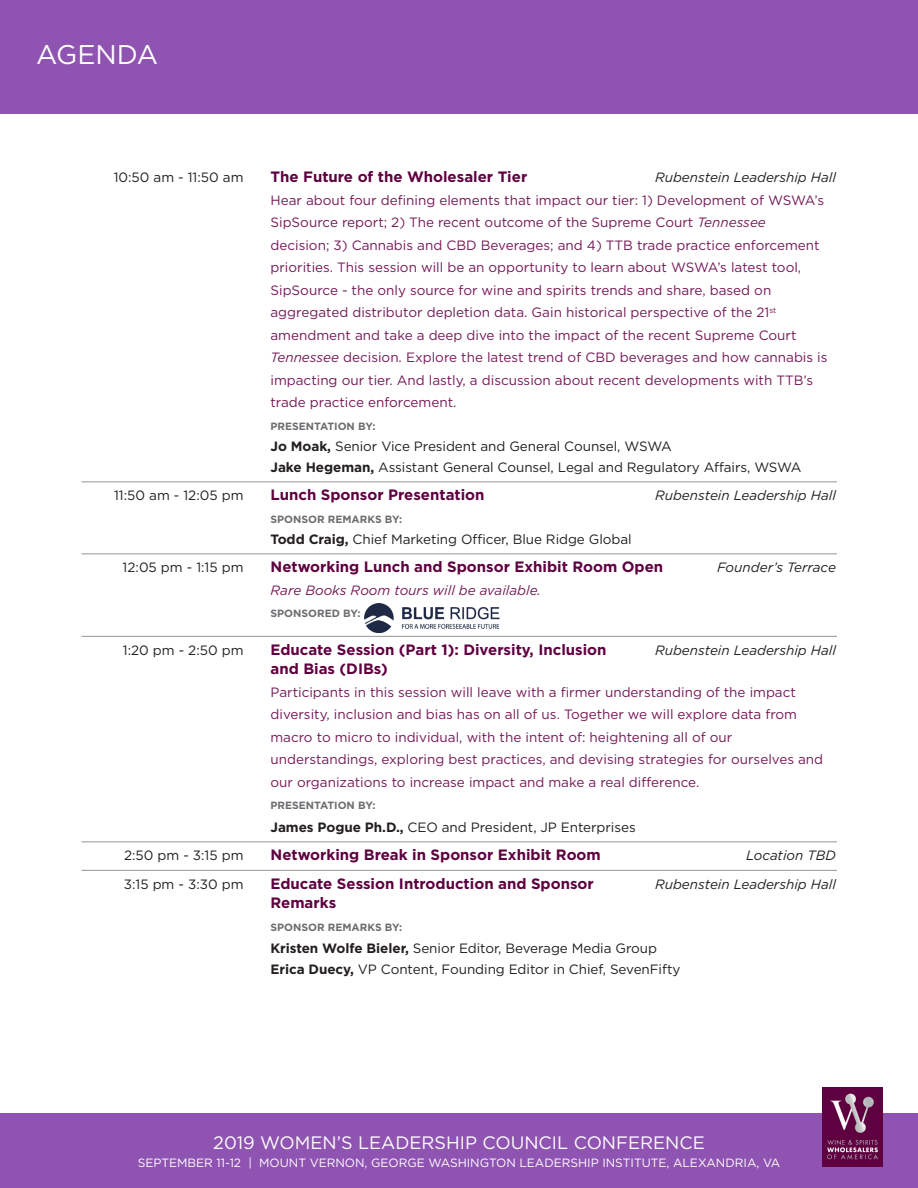
<style>
.page{position:relative;width:918px;height:1188px;background:#fff}
.page>*{position:absolute;margin:0;border:0;box-sizing:border-box;transform-origin:0 0}
.t1{font:27px "Gotham";color:#fff}
.t2{font:18px "Gotham";color:#fff}
.t3{font:700 15px "Gotham";color:#5f0040}
.t4{font:13.5px/22.5px "Gotham";color:#751a58}
.t5{font:13.5px/21px "Gotham";letter-spacing:-.005em;color:#231f20}
.t6{font:italic 13.5px "Gotham";color:#231f20}
.t7{font:italic 13.5px "Gotham";color:#751a58}
.t8{font:12px "Gotham";color:#fff}
.t9{font:700 10.5px "Gotham";color:#6c6d70}
.s1{font-style:italic;color:#231f20}
.s2{font-style:italic}
.s3{font-weight:700}
</style>
<div class="page">
<hr style="left:82px;top:482px;width:755px;height:1px;background:#939598">
<hr style="left:82px;top:554px;width:755px;height:1px;background:#939598">
<hr style="left:82px;top:636px;width:755px;height:1px;background:#939598">
<hr style="left:82px;top:842px;width:755px;height:1px;background:#939598">
<hr style="left:82px;top:870px;width:755px;height:1px;background:#939598">
<div style="left:0;top:0;width:918px;height:113px;background:#8f53b1"></div>
<div style="left:0;top:1114px;width:918px;height:74px;background:#8f53b1"></div>
<img style="left:823px;top:1087px;width:60px;height:79px">
<img style="left:364px;top:604px;width:135px;height:29px">
<p class="t1" style="left:36px;top:38px;width:124px">AGENDA</p>
<p class="t5" style="left:114px;top:167px;width:131px">10:50 am - 11:50 am</p>
<p class="t3" style="left:271px;top:167px;width:258px">The Future of the Wholesaler Tier</p>
<p class="t4" style="left:271px;top:166px;width:567px;text-indent:385px"><span class="s1">Rubenstein Leadership Hall </span>Hear about four defining elements that impact our tier: 1) Development of WSWA’s SipSource report; 2) The recent outcome of the Supreme Court <span class="s2">Tennessee<br></span>decision; 3) Cannabis and CBD Beverages; and 4) TTB trade practice enforcement priorities. This session will be an opportunity to learn about WSWA’s latest tool, SipSource - the only source for wine and spirits trends and share, based on aggregated distributor depletion data. Gain historical perspective of the 21<sup>st </sup>amendment and take a deep dive into the impact of the recent Supreme Court <span class="s2">Tennessee</span> decision. Explore the latest trend of CBD beverages and how cannabis is impacting our tier. And lastly, a discussion about recent developments with TTB’s trade practice enforcement.</p>
<p class="t9" style="left:271px;top:419px;width:107px">PRESENTATION BY:</p>
<p class="t5" style="left:271px;top:435px;width:533px"><span class="s3">Jo Moak,</span> Senior Vice President and General Counsel, WSWA<br><span class="s3">Jake Hegeman,</span> Assistant General Counsel, Legal and Regulatory Affairs, WSWA</p>
<p class="t5" style="left:114px;top:485px;width:131px">11:50 am - 12:05 pm</p>
<p class="t3" style="left:271px;top:485px;width:216px">Lunch Sponsor Presentation</p>
<p class="t6" style="left:655px;top:487px;width:182px">Rubenstein Leadership Hall</p>
<p class="t9" style="left:271px;top:512px;width:133px">SPONSOR REMARKS BY:</p>
<p class="t5" style="left:271px;top:528px;width:363px"><span class="s3">Todd Craig,</span> Chief Marketing Officer, Blue Ridge Global</p>
<p class="t5" style="left:123px;top:557px;width:122px">12:05 pm - 1:15 pm</p>
<p class="t3" style="left:271px;top:557px;width:394px">Networking Lunch and Sponsor Exhibit Room Open</p>
<p class="t6" style="left:717px;top:559px;width:120px">Founder’s Terrace</p>
<p class="t7" style="left:271px;top:581px;width:272px">Rare Books Room tours will be available.</p>
<p class="t9" style="left:271px;top:607px;width:92px">SPONSORED BY:</p>
<p class="t5" style="left:123px;top:639px;width:122px">1:20 pm - 2:50 pm</p>
<p class="t3" style="left:271px;top:640px;width:338px">Educate Session (Part 1): Diversity, Inclusion</p>
<p class="t6" style="left:655px;top:641px;width:182px">Rubenstein Leadership Hall</p>
<p class="t3" style="left:271px;top:659px;width:119px">and Bias (DIBs)</p>
<p class="t4" style="left:271px;top:681px;width:554px">Participants in this session will leave with a firmer understanding of the impact diversity, inclusion and bias has on all of us. Together we will explore data from macro to micro to individual, with the intent of: heightening all of our understandings, exploring best practices, and devising strategies for ourselves and our organizations to increase impact and make a real difference.</p>
<p class="t9" style="left:271px;top:799px;width:107px">PRESENTATION BY:</p>
<p class="t5" style="left:271px;top:816px;width:367px"><span class="s3">James Pogue Ph.D.,</span> CEO and President, JP Enterprises</p>
<p class="t5" style="left:124px;top:845px;width:121px">2:50 pm - 3:15 pm</p>
<p class="t3" style="left:271px;top:845px;width:332px">Networking Break in Sponsor Exhibit Room</p>
<p class="t6" style="left:746px;top:847px;width:91px">Location TBD</p>
<p class="t5" style="left:124px;top:873px;width:121px">3:15 pm - 3:30 pm</p>
<p class="t3" style="left:271px;top:874px;width:325px">Educate Session Introduction and Sponsor</p>
<p class="t6" style="left:655px;top:875px;width:182px">Rubenstein Leadership Hall</p>
<p class="t3" style="left:271px;top:893px;width:67px">Remarks</p>
<p class="t9" style="left:271px;top:920px;width:133px">SPONSOR REMARKS BY:</p>
<p class="t5" style="left:271px;top:938px;width:411px"><span class="s3">Kristen Wolfe Bieler,</span> Senior Editor, Beverage Media Group<br><span class="s3">Erica Duecy,</span> VP Content, Founding Editor in Chief, SevenFifty</p>
<p class="t2" style="left:213px;top:1131px;width:493px">2019 WOMEN’S LEADERSHIP COUNCIL CONFERENCE</p>
<p class="t8" style="left:138px;top:1155px;width:644px">SEPTEMBER 11-12 | MOUNT VERNON, GEORGE WASHINGTON LEADERSHIP INSTITUTE, ALEXANDRIA, VA</p>
</div>
